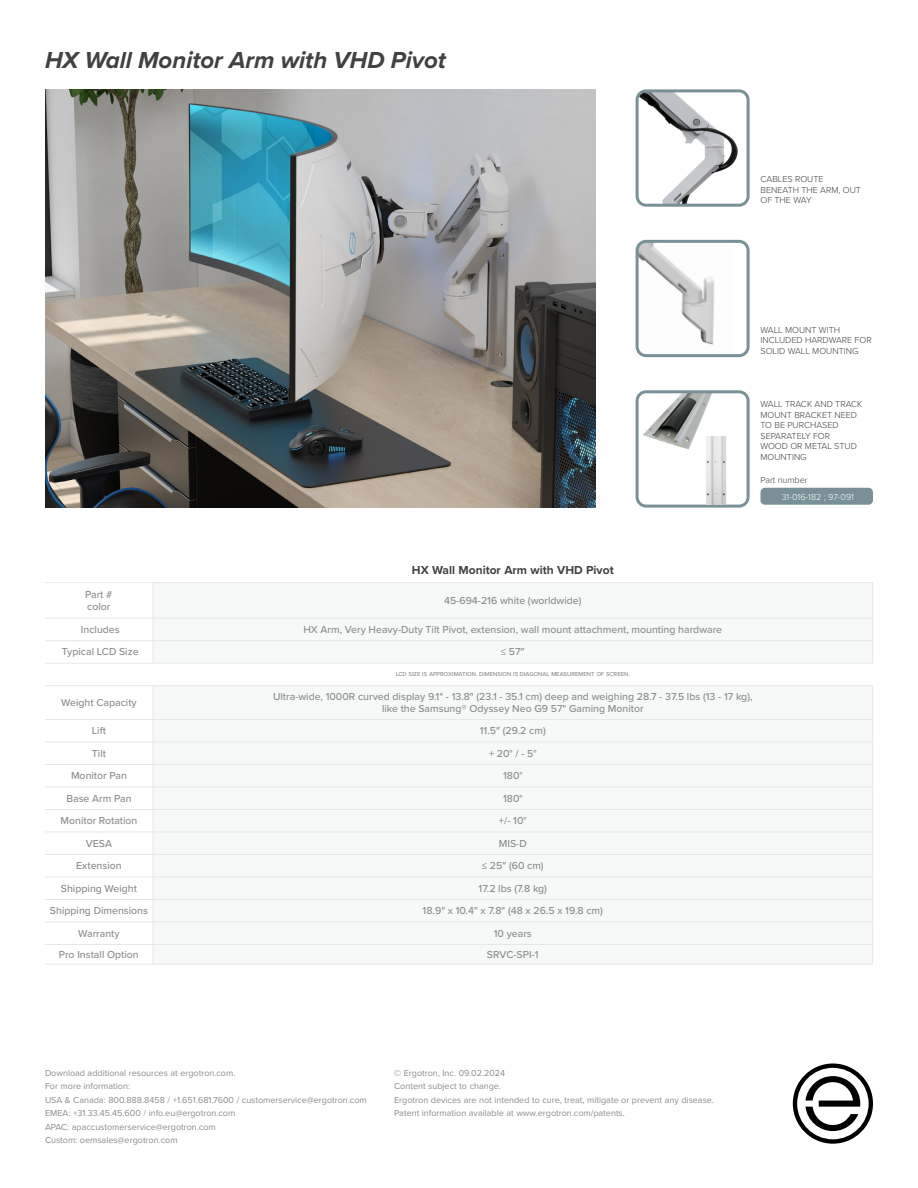
<style>
.page{position:relative;width:918px;height:1188px;background:#fff}
.page>*{position:absolute;margin:0;border:0;box-sizing:border-box;transform-origin:0 0}
.t1{font:italic 700 24px "Proxima Nova";color:#414042}
.t2{font:700 12px "Proxima Nova";color:#414042}
.t3{font:500 10.5px/12px "Proxima Nova";color:#8a8c8e}
.t4{font:9px/13.5px "Proxima Nova";color:#8a8c8e}
.t5{font:300 9px/10.5px "Proxima Nova";color:#414042}
.t6{font:300 9px "Proxima Nova";color:#fff}
.t7{font:500 6px "Proxima Nova";color:#8a8c8e}
.s1{font-weight:400}
</style>
<div class="page">
<svg style="left:793px;top:1064px;width:80px;height:80px"></svg>
<svg style="left:154px;top:617px;width:718px;height:347px"></svg>
<hr style="left:153px;top:582px;width:720px;height:1px;background:#e6e7e8">
<hr style="left:153px;top:583px;width:1px;height:35px;background:#e6e7e8">
<hr style="left:872px;top:583px;width:1px;height:35px;background:#e6e7e8">
<svg style="left:153px;top:619px;width:1px;height:44px"></svg>
<svg style="left:872px;top:619px;width:1px;height:44px"></svg>
<hr style="left:153px;top:686px;width:1px;height:33px;background:#e6e7e8">
<hr style="left:872px;top:686px;width:1px;height:33px;background:#e6e7e8">
<svg style="left:153px;top:720px;width:1px;height:244px"></svg>
<svg style="left:872px;top:720px;width:1px;height:244px"></svg>
<hr style="left:153px;top:964px;width:720px;height:1px;background:#e6e7e8">
<hr style="left:45px;top:663px;width:46px;height:1px;background:#e6e7e8">
<hr style="left:91px;top:663px;width:62px;height:1px;background:#e6e7e8">
<hr style="left:153px;top:663px;width:720px;height:1px;background:#e6e7e8">
<hr style="left:45px;top:685px;width:46px;height:1px;background:#e6e7e8">
<hr style="left:91px;top:685px;width:62px;height:1px;background:#e6e7e8">
<hr style="left:153px;top:685px;width:720px;height:1px;background:#e6e7e8">
<hr style="left:153px;top:618px;width:720px;height:1px;background:#e6e7e8">
<hr style="left:153px;top:640px;width:720px;height:1px;background:#e6e7e8">
<hr style="left:45px;top:582px;width:46px;height:1px;background:#e6e7e8">
<hr style="left:91px;top:582px;width:62px;height:1px;background:#e6e7e8">
<hr style="left:45px;top:618px;width:46px;height:1px;background:#e6e7e8">
<hr style="left:91px;top:618px;width:62px;height:1px;background:#e6e7e8">
<hr style="left:45px;top:640px;width:46px;height:1px;background:#e6e7e8">
<hr style="left:91px;top:640px;width:62px;height:1px;background:#e6e7e8">
<hr style="left:45px;top:719px;width:46px;height:1px;background:#e6e7e8">
<hr style="left:91px;top:719px;width:62px;height:1px;background:#e6e7e8">
<hr style="left:45px;top:742px;width:46px;height:1px;background:#e6e7e8">
<hr style="left:91px;top:742px;width:62px;height:1px;background:#e6e7e8">
<hr style="left:45px;top:764px;width:46px;height:1px;background:#e6e7e8">
<hr style="left:91px;top:764px;width:62px;height:1px;background:#e6e7e8">
<hr style="left:45px;top:787px;width:46px;height:1px;background:#e6e7e8">
<hr style="left:91px;top:787px;width:62px;height:1px;background:#e6e7e8">
<hr style="left:45px;top:809px;width:46px;height:1px;background:#e6e7e8">
<hr style="left:91px;top:809px;width:62px;height:1px;background:#e6e7e8">
<hr style="left:45px;top:832px;width:46px;height:1px;background:#e6e7e8">
<hr style="left:91px;top:832px;width:62px;height:1px;background:#e6e7e8">
<hr style="left:45px;top:854px;width:46px;height:1px;background:#e6e7e8">
<hr style="left:91px;top:854px;width:62px;height:1px;background:#e6e7e8">
<hr style="left:45px;top:877px;width:46px;height:1px;background:#e6e7e8">
<hr style="left:91px;top:877px;width:62px;height:1px;background:#e6e7e8">
<hr style="left:45px;top:899px;width:46px;height:1px;background:#e6e7e8">
<hr style="left:91px;top:899px;width:62px;height:1px;background:#e6e7e8">
<hr style="left:45px;top:922px;width:46px;height:1px;background:#e6e7e8">
<hr style="left:91px;top:922px;width:62px;height:1px;background:#e6e7e8">
<hr style="left:45px;top:944px;width:46px;height:1px;background:#e6e7e8">
<hr style="left:91px;top:944px;width:62px;height:1px;background:#e6e7e8">
<hr style="left:45px;top:964px;width:46px;height:1px;background:#e6e7e8">
<hr style="left:91px;top:964px;width:62px;height:1px;background:#e6e7e8">
<hr style="left:153px;top:877px;width:720px;height:1px;background:#e6e7e8">
<hr style="left:153px;top:899px;width:720px;height:1px;background:#e6e7e8">
<hr style="left:153px;top:719px;width:720px;height:1px;background:#e6e7e8">
<hr style="left:153px;top:742px;width:720px;height:1px;background:#e6e7e8">
<hr style="left:153px;top:764px;width:720px;height:1px;background:#e6e7e8">
<hr style="left:153px;top:787px;width:720px;height:1px;background:#e6e7e8">
<hr style="left:153px;top:809px;width:720px;height:1px;background:#e6e7e8">
<hr style="left:153px;top:832px;width:720px;height:1px;background:#e6e7e8">
<hr style="left:153px;top:854px;width:720px;height:1px;background:#e6e7e8">
<hr style="left:153px;top:922px;width:720px;height:1px;background:#e6e7e8">
<hr style="left:153px;top:944px;width:720px;height:1px;background:#e6e7e8">
<img style="left:640px;top:394px;width:72px;height:54px">
<div style="left:636px;top:390px;width:114px;height:118px;border:3px solid #799196;border-radius:9px"></div>
<img style="left:640px;top:93px;width:106px;height:110px">
<div style="left:636px;top:89px;width:114px;height:118px;border:3px solid #799196;border-radius:9px"></div>
<img style="left:640px;top:244px;width:75px;height:109px">
<div style="left:636px;top:240px;width:114px;height:117px;border:3px solid #799196;border-radius:9px"></div>
<div style="left:760px;top:488px;width:113px;height:17px;background:#799196;border-radius:4px"></div>
<img style="left:682px;top:436px;width:64px;height:69px">
<img style="left:45px;top:89px;width:551px;height:419px">
<h1 class="t1" style="left:45px;top:42px;width:403px">HX Wall Monitor Arm with VHD Pivot</h1>
<p class="t5" style="left:760px;top:173px;width:102px">CABLES ROUTE<br>BENEATH THE ARM, OUT<br>OF THE WAY</p>
<p class="t5" style="left:760px;top:324px;width:113px">WALL MOUNT WITH<br>INCLUDED HARDWARE FOR<br>SOLID WALL MOUNTING</p>
<p class="t5" style="left:760px;top:398px;width:104px">WALL TRACK AND TRACK<br>MOUNT BRACKET NEED<br>TO BE PURCHASED<br>SEPARATELY FOR<br>WOOD OR METAL STUD<br>MOUNTING</p>
<p class="t5" style="left:760px;top:474px;width:49px">Part number</p>
<p class="t6" style="left:782px;top:490px;width:74px">31-016-182 ; 97-091</p>
<p class="t2" style="left:412px;top:561px;width:203px">HX Wall Monitor Arm with VHD Pivot</p>
<p class="t3" style="left:85px;top:588px;width:29px">Part # color</p>
<p class="t3" style="left:444px;top:594px;width:139px">45-694-216 white (worldwide)</p>
<p class="t3" style="left:81px;top:623px;width:40px">Includes</p>
<p class="t3" style="left:303px;top:623px;width:420px">HX Arm, Very Heavy-Duty Tilt Pivot, extension, wall mount attachment, mounting hardware</p>
<p class="t3" style="left:62px;top:645px;width:78px">Typical LCD Size</p>
<p class="t3" style="left:501px;top:645px;width:25px"><span class="s1">≤</span> 57″</p>
<p class="t7" style="left:396px;top:670px;width:236px">LCD SIZE IS APPROXIMATION. DIMENSION IS DIAGONAL MEASUREMENT OF SCREEN.</p>
<p class="t3" style="left:61px;top:696px;width:77px">Weight Capacity</p>
<p class="t3" style="left:273px;top:690px;width:481px;text-align:center">Ultra-wide, 1000R curved display 9.1" - 13.8" (23.1 - 35.1 cm) deep and weighing 28.7 - 37.5 lbs (13 - 17 kg), like the Samsung® Odyssey Neo G9 57" Gaming Monitor</p>
<p class="t3" style="left:92px;top:724px;width:16px">Lift</p>
<p class="t3" style="left:480px;top:724px;width:67px">11.5″ (29.2 cm)</p>
<p class="t3" style="left:92px;top:747px;width:16px">Tilt</p>
<p class="t3" style="left:489px;top:747px;width:49px">+ 20° / - 5°</p>
<p class="t3" style="left:71px;top:769px;width:57px">Monitor Pan</p>
<p class="t3" style="left:503px;top:769px;width:21px">180°</p>
<p class="t3" style="left:66px;top:792px;width:67px">Base Arm Pan</p>
<p class="t3" style="left:503px;top:792px;width:21px">180°</p>
<p class="t3" style="left:61px;top:814px;width:78px">Monitor Rotation</p>
<p class="t3" style="left:499px;top:814px;width:29px">+/- 10°</p>
<p class="t3" style="left:86px;top:837px;width:28px">VESA</p>
<p class="t3" style="left:499px;top:837px;width:29px">MIS-D</p>
<p class="t3" style="left:76px;top:859px;width:47px">Extension</p>
<p class="t3" style="left:482px;top:859px;width:63px">≤ 25″ (60 cm)</p>
<p class="t3" style="left:61px;top:882px;width:78px">Shipping Weight</p>
<p class="t3" style="left:479px;top:882px;width:70px">17.2 lbs (7.8 kg)</p>
<p class="t3" style="left:50px;top:904px;width:100px">Shipping Dimensions</p>
<p class="t3" style="left:423px;top:904px;width:182px">18.9" x 10.4" x 7.8" (48 x 26.5 x 19.8 cm)</p>
<p class="t3" style="left:78px;top:927px;width:43px">Warranty</p>
<p class="t3" style="left:494px;top:927px;width:40px">10 years</p>
<p class="t3" style="left:59px;top:948px;width:81px">Pro Install Option</p>
<p class="t3" style="left:487px;top:948px;width:53px">SRVC-SPI-1</p>
<p class="t4" style="left:45px;top:1065px;width:323px">Download additional resources at ergotron.com.<br>For more information:<br>USA &amp; Canada: 800.888.8458 / +1.651.681.7600 / customerservice@ergotron.com EMEA: +31.33.45.45.600 / info.eu@ergotron.com<br>APAC: apaccustomerservice@ergotron.com<br>Custom: oemsales@ergotron.com</p>
<p class="t4" style="left:394px;top:1065px;width:321px">© Ergotron, Inc. 09.02.2024<br>Content subject to change.<br>Ergotron devices are not intended to cure, treat, mitigate or prevent any disease.<br>Patent information available at www.ergotron.com/patents.</p>
</div>
